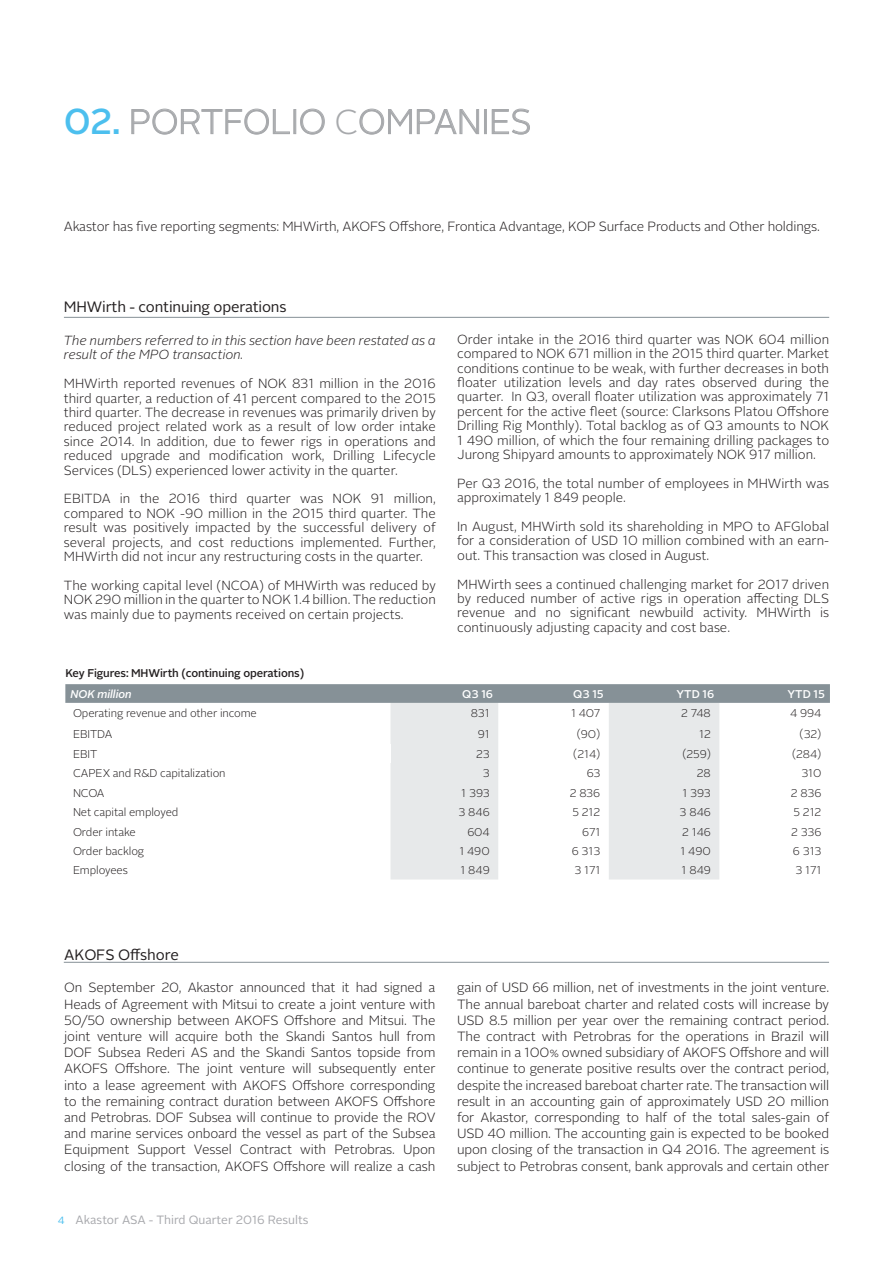
<style>
.page{position:relative;width:893px;height:1263px;background:#fff}
.page>*{position:absolute;margin:0;border:0;box-sizing:border-box;transform-origin:0 0}
.Heading_1{font:300 34.5px "Alright Sans";letter-spacing:-.01em;color:#a7a9ac}
.Heading_1-2{font:15px "Alright Sans";letter-spacing:-.01em;color:#231f20}
.Heading_1-3{font:300 13.35px/16.2px "Alright Sans";letter-spacing:-.01em;color:#231f20;text-align:justify}
.Bullets{font:300 13.35px "Alright Sans";letter-spacing:-.01em;color:#231f20}
.t1{font:300 13.2px/14.4px "Alright Sans";color:#231f20;text-align:justify}
.t2{font:italic 300 13.2px/14.4px "Alright Sans";color:#231f20}
.t3{font:12px "Alright Sans";color:#a8a9ad}
.Table_-_Text_running{font:300 11.25px "Alright Sans";color:#231f20}
.Table_-_Left_aligned{font:300 11.25px "Alright Sans";letter-spacing:-.01em;color:#231f20}
.Bullets-2{font:500 11.25px "Alright Sans";letter-spacing:-.01em;color:#231f20}
.Table_heading_-_whit{font:500 11.25px "Alright Sans";color:#fff}
.Bullets-3{font:italic 500 11.25px "Alright Sans";letter-spacing:-.01em;color:#fff}
.s1{font-weight:500;font-size:36px;color:#4cbfee}
.s2{font-size:10.5px;color:#4cbfee}
</style>
<div class="page">
<svg style="left:131px;top:108px;width:159px;height:27px"></svg>
<div style="left:294px;top:109px;width:2px;height:25px;border:1px solid #a7a9ac"></div>
<svg style="left:300px;top:108px;width:25px;height:27px"></svg>
<svg style="left:359px;top:108px;width:120px;height:27px"></svg>
<div style="left:484px;top:109px;width:2px;height:25px;border:1px solid #a7a9ac"></div>
<svg style="left:491px;top:108px;width:39px;height:27px"></svg>
<svg style="left:65px;top:684px;width:765px;height:19px;background:#879298"></svg>
<svg style="left:390px;top:703px;width:329px;height:176px;fill:#e7e9ea"></svg>
<hr style="left:64px;top:317px;width:765px;height:1px;background:#869096">
<hr style="left:64px;top:962px;width:765px;height:1px;background:#869096">
<p class="Heading_1" style="left:64px;top:98px;width:469px"><span class="s1">02.</span> PORTFOLIO COMPANIES</p>
<p class="Bullets" style="left:64px;top:217px;width:758px">Akastor has five reporting segments: MHWirth, AKOFS Offshore, Frontica Advantage, KOP Surface Products and Other holdings.</p>
<p class="Heading_1-2" style="left:64px;top:296px;width:224px">MHWirth - continuing operations</p>
<p class="t2" style="left:64px;top:333px;width:374px">The numbers referred to in this section have been restated as a result of the MPO transaction.</p>
<p class="t1" style="left:64px;top:377px;width:374px">MHWirth reported revenues of NOK 831 million in the 2016 third quarter, a reduction of 41 percent compared to the 2015 third quarter. The decrease in revenues was primarily driven by reduced project related work as a result of low order intake since 2014. In addition, due to fewer rigs in operations and reduced upgrade and modification work, Drilling Lifecycle Services (DLS) experienced lower activity in the quarter.</p>
<p class="t1" style="left:64px;top:492px;width:373px">EBITDA in the 2016 third quarter was NOK 91 million, compared to NOK -90 million in the 2015 third quarter. The result was positively impacted by the successful delivery of several projects, and cost reductions implemented. Further, MHWirth did not incur any restructuring costs in the quarter.</p>
<p class="t1" style="left:64px;top:578px;width:373px">The working capital level (NCOA) of MHWirth was reduced by NOK 290 million in the quarter to NOK 1.4 billion. The reduction was mainly due to payments received on certain projects.</p>
<p class="Bullets-2" style="left:65px;top:665px;width:240px">Key Figures: MHWirth (continuing operations)</p>
<p class="t1" style="left:457px;top:332px;width:373px">Order intake in the 2016 third quarter was NOK 604 million compared to NOK 671 million in the 2015 third quarter. Market conditions continue to be weak, with further decreases in both floater utilization levels and day rates observed during the quarter. In Q3, overall floater utilization was approximately 71 percent for the active fleet (source: Clarksons Platou Offshore Drilling Rig Monthly). Total backlog as of Q3 amounts to NOK 1 490 million, of which the four remaining drilling packages to Jurong Shipyard amounts to approximately NOK 917 million.</p>
<p class="t1" style="left:457px;top:476px;width:373px">Per Q3 2016, the total number of employees in MHWirth was approximately 1 849 people.</p>
<p class="t1" style="left:457px;top:519px;width:373px">In August, MHWirth sold its shareholding in MPO to AFGlobal for a consideration of USD 10 million combined with an earn&shy;out. This transaction was closed in August.</p>
<p class="t1" style="left:457px;top:577px;width:373px">MHWirth sees a continued challenging market for 2017 driven by reduced number of active rigs in operation affecting DLS revenue and no significant newbuild activity. MHWirth is continuously adjusting capacity and cost base.</p>
<p class="Bullets-3" style="left:70px;top:686px;width:63px">NOK million</p>
<p class="Table_heading_-_whit" style="left:462px;top:686px;width:32px">Q3 16</p>
<p class="Table_heading_-_whit" style="left:573px;top:686px;width:32px">Q3 15</p>
<p class="Table_heading_-_whit" style="left:677px;top:686px;width:39px">YTD 16</p>
<p class="Table_heading_-_whit" style="left:787px;top:686px;width:39px">YTD 15</p>
<p class="Table_-_Left_aligned" style="left:73px;top:705px;width:185px">Operating revenue and other income</p>
<p class="Table_-_Text_running" style="left:471px;top:705px;width:20px">831</p>
<p class="Table_-_Text_running" style="left:571px;top:705px;width:31px">1 407</p>
<p class="Table_-_Text_running" style="left:681px;top:705px;width:31px">2 748</p>
<p class="Table_-_Text_running" style="left:790px;top:705px;width:33px">4 994</p>
<p class="Table_-_Left_aligned" style="left:73px;top:726px;width:41px">EBITDA</p>
<p class="Table_-_Text_running" style="left:478px;top:726px;width:13px">91</p>
<p class="Table_-_Text_running" style="left:577px;top:726px;width:25px">(90)</p>
<p class="Table_-_Text_running" style="left:699px;top:726px;width:13px">12</p>
<p class="Table_-_Text_running" style="left:800px;top:726px;width:23px">(32)</p>
<p class="Table_-_Left_aligned" style="left:73px;top:747px;width:26px">EBIT</p>
<p class="Table_-_Text_running" style="left:476px;top:747px;width:15px">23</p>
<p class="Table_-_Text_running" style="left:573px;top:747px;width:29px">(214)</p>
<p class="Table_-_Text_running" style="left:682px;top:747px;width:30px">(259)</p>
<p class="Table_-_Text_running" style="left:792px;top:747px;width:31px">(284)</p>
<p class="Table_-_Left_aligned" style="left:73px;top:766px;width:154px">CAPEX and R&amp;D capitalization</p>
<p class="Table_-_Text_running" style="left:483px;top:766px;width:8px">3</p>
<p class="Table_-_Text_running" style="left:587px;top:766px;width:15px">63</p>
<p class="Table_-_Text_running" style="left:697px;top:766px;width:16px">28</p>
<p class="Table_-_Text_running" style="left:801px;top:766px;width:22px">310</p>
<p class="Table_-_Left_aligned" style="left:73px;top:785px;width:33px">NCOA</p>
<p class="Table_-_Text_running" style="left:461px;top:785px;width:30px">1 393</p>
<p class="Table_-_Text_running" style="left:570px;top:785px;width:32px">2 836</p>
<p class="Table_-_Text_running" style="left:682px;top:785px;width:30px">1 393</p>
<p class="Table_-_Text_running" style="left:791px;top:785px;width:32px">2 836</p>
<p class="Table_-_Left_aligned" style="left:73px;top:804px;width:107px">Net capital employed</p>
<p class="Table_-_Text_running" style="left:458px;top:804px;width:33px">3 846</p>
<p class="Table_-_Text_running" style="left:572px;top:804px;width:29px">5 212</p>
<p class="Table_-_Text_running" style="left:680px;top:804px;width:33px">3 846</p>
<p class="Table_-_Text_running" style="left:793px;top:804px;width:29px">5 212</p>
<p class="Table_-_Left_aligned" style="left:73px;top:824px;width:64px">Order intake</p>
<p class="Table_-_Text_running" style="left:467px;top:824px;width:24px">604</p>
<p class="Table_-_Text_running" style="left:582px;top:824px;width:20px">671</p>
<p class="Table_-_Text_running" style="left:682px;top:824px;width:30px">2 146</p>
<p class="Table_-_Text_running" style="left:791px;top:824px;width:32px">2 336</p>
<p class="Table_-_Left_aligned" style="left:73px;top:843px;width:73px">Order backlog</p>
<p class="Table_-_Text_running" style="left:459px;top:843px;width:32px">1 490</p>
<p class="Table_-_Text_running" style="left:572px;top:843px;width:30px">6 313</p>
<p class="Table_-_Text_running" style="left:680px;top:843px;width:32px">1 490</p>
<p class="Table_-_Text_running" style="left:793px;top:843px;width:30px">6 313</p>
<p class="Table_-_Left_aligned" style="left:73px;top:862px;width:56px">Employees</p>
<p class="Table_-_Text_running" style="left:460px;top:862px;width:31px">1 849</p>
<p class="Table_-_Text_running" style="left:574px;top:862px;width:27px">3 171</p>
<p class="Table_-_Text_running" style="left:682px;top:862px;width:31px">1 849</p>
<p class="Table_-_Text_running" style="left:795px;top:862px;width:27px">3 171</p>
<p class="Heading_1-2" style="left:64px;top:944px;width:116px">AKOFS Offshore</p>
<p class="Heading_1-3" style="left:64px;top:980px;width:373px">On September 20, Akastor announced that it had signed a Heads of Agreement with Mitsui to create a joint venture with 50/50 ownership between AKOFS Offshore and Mitsui. The joint venture will acquire both the Skandi Santos hull from DOF Subsea Rederi AS and the Skandi Santos topside from AKOFS Offshore. The joint venture will subsequently enter into a lease agreement with AKOFS Offshore corresponding to the remaining contract duration between AKOFS Offshore and Petrobras. DOF Subsea will continue to provide the ROV and marine services onboard the vessel as part of the Subsea Equipment Support Vessel Contract with Petrobras. Upon closing of the transaction, AKOFS Offshore will realize a cash</p>
<p class="Heading_1-3" style="left:457px;top:980px;width:374px">gain of USD 66 million, net of investments in the joint venture.<br>The annual bareboat charter and related costs will increase by USD 8.5 million per year over the remaining contract period.<br>The contract with Petrobras for the operations in Brazil will remain in a 100% owned subsidiary of AKOFS Offshore and will continue to generate positive results over the contract period, despite the increased bareboat charter rate. The transaction will result in an accounting gain of approximately USD 20 million for Akastor, corresponding to half of the total sales-gain of USD 40 million. The accounting gain is expected to be booked upon closing of the transaction in Q4 2016. The agreement is subject to Petrobras consent, bank approvals and certain other</p>
<p class="t3" style="left:58px;top:1212px;width:252px"><span class="s2">4</span> Akastor ASA - Third Quarter 2016 Results</p>
</div>
